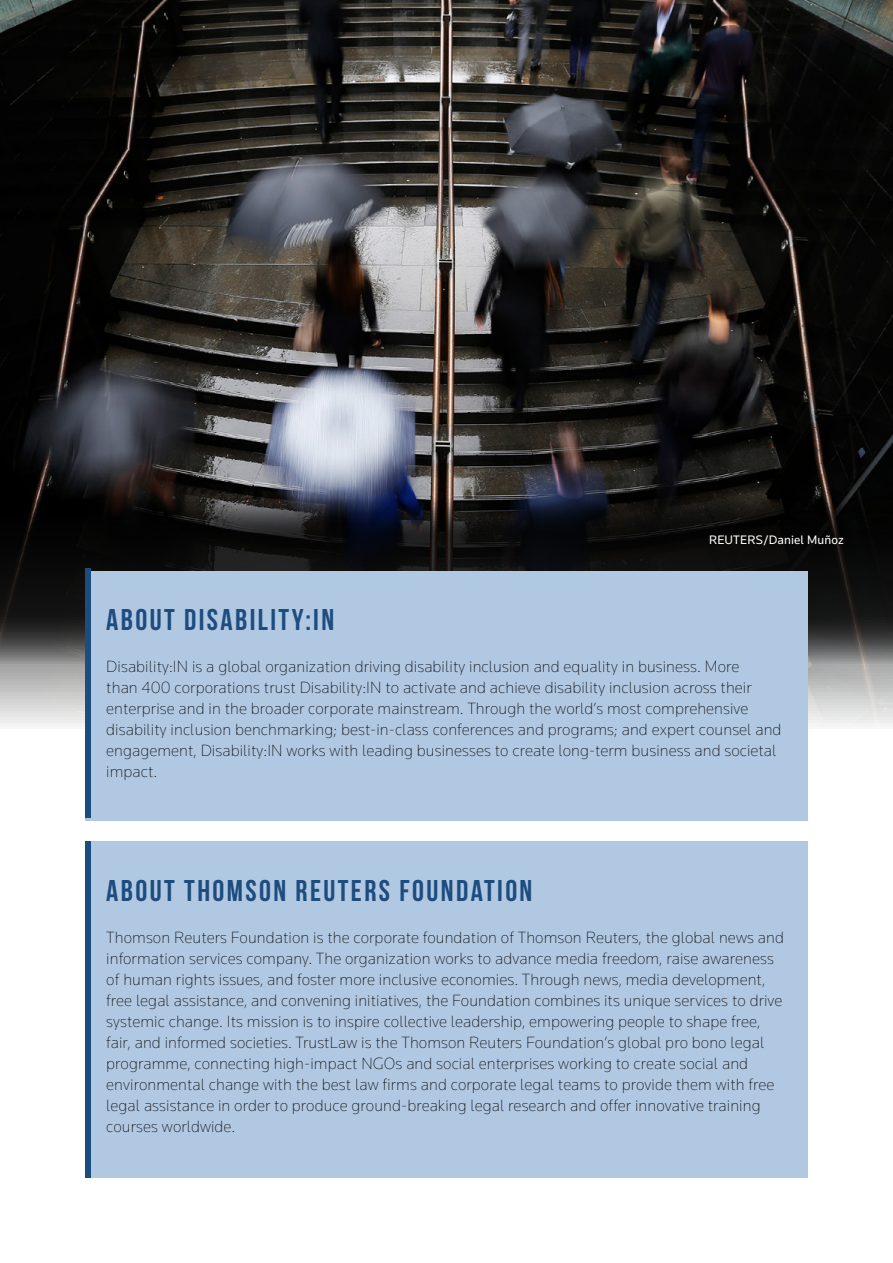
<style>
.page{position:relative;width:893px;height:1263px;background:#fff}
.page>*{position:absolute;margin:0;border:0;box-sizing:border-box;transform-origin:0 0}
.t1{font:700 30px "Bebas Neue";letter-spacing:.08em;color:#1d4c7e}
.t2{font:200 16.8px/21px "Knowledge";letter-spacing:.005em;color:#000}
.t3{font:12.75px "Knowledge";letter-spacing:.01em;color:#fff}
</style>
<div class="page">
<img style="left:0;top:0;width:893px;height:726px">
<svg style="left:0;top:497px;width:893px;height:71px;background:#0f0f11"></svg>
<svg style="left:0;top:568px;width:893px;height:95px;background:#292929"></svg>
<div style="left:85px;top:571px;width:723px;height:249px;background:#b1c8e2"></div>
<div style="left:85px;top:842px;width:723px;height:336px;background:#b1c8e2"></div>
<div style="left:85px;top:569px;width:5px;height:249px;background:#1d4c7e"></div>
<div style="left:85px;top:842px;width:5px;height:336px;background:#1d4c7e"></div>
<p class="t3" style="left:709px;top:531px;width:136px">REUTERS/Daniel Muñoz</p>
<h2 class="t1" style="left:106px;top:603px;width:229px">ABOUT DISABILITY:IN</h2>
<p class="t2" style="left:106px;top:656px;width:677px">Disability:IN is a global organization driving disability inclusion and equality in business. More<br>than 400 corporations trust Disability:IN to activate and achieve disability inclusion across their enterprise and in the broader corporate mainstream. Through the world’s most comprehensive disability inclusion benchmarking; best-in-class conferences and programs; and expert counsel and engagement, Disability:IN works with leading businesses to create long-term business and societal impact.</p>
<h2 class="t1" style="left:106px;top:874px;width:428px">ABOUT THOMSON REUTERS FOUNDATION</h2>
<p class="t2" style="left:106px;top:926px;width:679px">Thomson Reuters Foundation is the corporate foundation of Thomson Reuters, the global news and information services company. The organization works to advance media freedom, raise awareness of human rights issues, and foster more inclusive economies. Through news, media development, free legal assistance, and convening initiatives, the Foundation combines its unique services to drive systemic change. Its mission is to inspire collective leadership, empowering people to shape free, fair, and informed societies. TrustLaw is the Thomson Reuters Foundation’s global pro bono legal programme, connecting high-impact NGOs and social enterprises working to create social and environmental change with the best law firms and corporate legal teams to provide them with free legal assistance in order to produce ground-breaking legal research and offer innovative training courses worldwide.</p>
</div>
